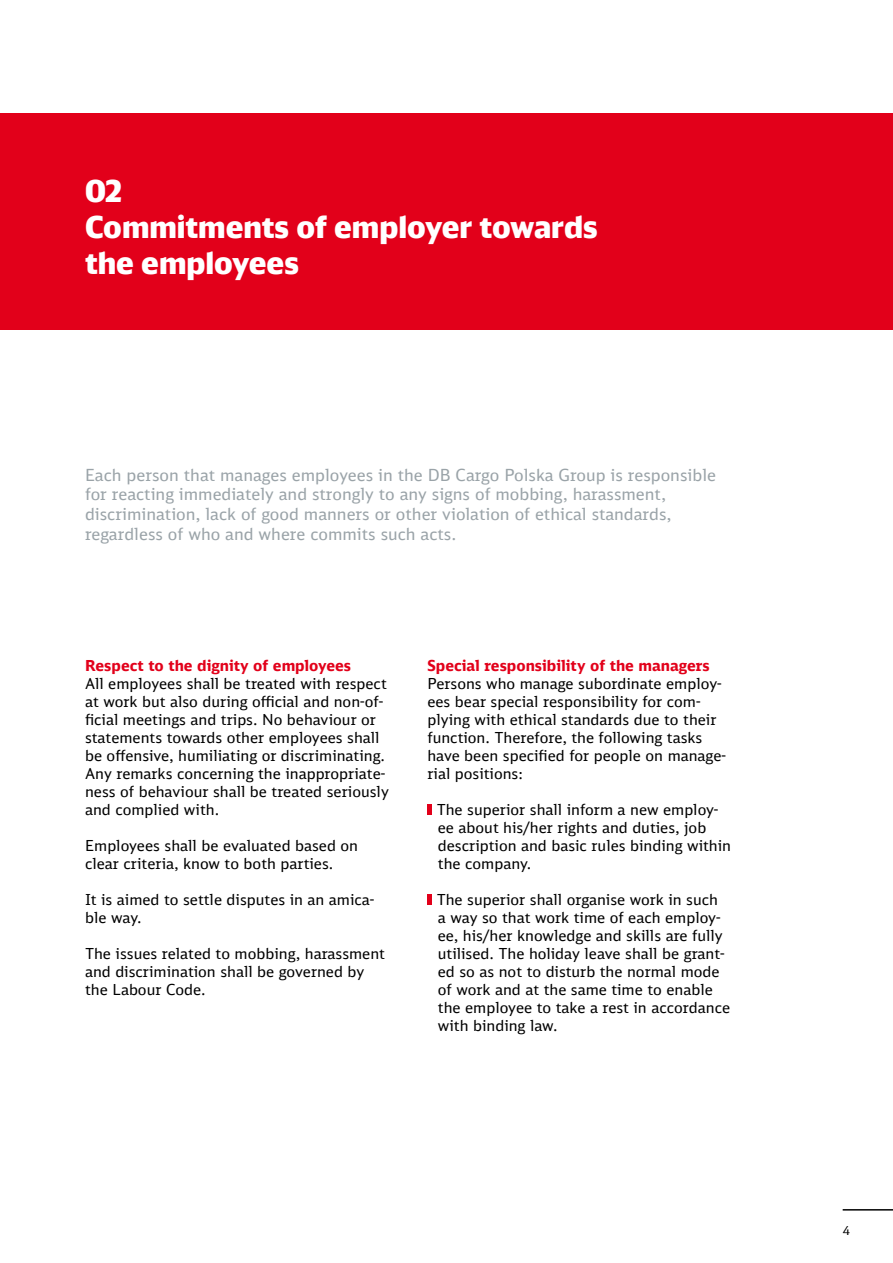
<style>
.page{position:relative;width:893px;height:1263px;background:#fff}
.page>*{position:absolute;margin:0;border:0;box-sizing:border-box;transform-origin:0 0}
.t1{font:900 30px/36px "DB Head";color:#fff}
.t2{font:16.5px/19.8px "DB Sans";color:#9aa3a8}
.t3{font:15px/18px "DB Sans";color:#000}
.t4{font:700 15px "DB Sans";color:#e2001a}
.t5{font:12px "DB Sans";color:#000}
</style>
<div class="page">
<hr style="left:843px;top:1209px;width:50px;height:1px;background:#000">
<div style="left:427px;top:805px;width:5px;height:10px;background:#e2001a"></div>
<div style="left:427px;top:895px;width:5px;height:10px;background:#e2001a"></div>
<div style="left:0;top:113px;width:893px;height:217px;background:#e2001a"></div>
<h1 class="t1" style="left:85px;top:172px;width:514px">02<br>Commitments of employer towards the employees</h1>
<p class="t2" style="left:85px;top:464px;width:632px">Each person that manages employees in the DB Cargo Polska Group is responsible for reacting immediately and strongly to any signs of mobbing, harassment, discrimination, lack of good manners or other violation of ethical standards, regardless of who and where commits such acts.</p>
<p class="t4" style="left:85px;top:656px;width:268px">Respect to the dignity of employees</p>
<p class="t3" style="left:85px;top:674px;width:305px">All employees shall be treated with respect at work but also during official and non-of&shy;ficial meetings and trips. No behaviour or statements towards other employees shall be offensive, humiliating or discriminating.<br>Any remarks concerning the inappropriate&shy;ness of behaviour shall be treated seriously and complied with.</p>
<p class="t3" style="left:85px;top:836px;width:275px">Employees shall be evaluated based on clear criteria, know to both parties.</p>
<p class="t3" style="left:85px;top:890px;width:291px">It is aimed to settle disputes in an amica&shy;ble way.</p>
<p class="t3" style="left:85px;top:944px;width:302px">The issues related to mobbing, harassment and discrimination shall be governed by the Labour Code.</p>
<p class="t4" style="left:427px;top:656px;width:284px">Special responsibility of the managers</p>
<p class="t3" style="left:427px;top:674px;width:300px">Persons who manage subordinate employ&shy;ees bear special responsibility for com&shy;plying with ethical standards due to their function. Therefore, the following tasks have been specified for people on manage&shy;rial positions:</p>
<p class="t3" style="left:437px;top:800px;width:296px">The superior shall inform a new employ&shy;ee about his/her rights and duties, job description and basic rules binding within the company.</p>
<p class="t3" style="left:437px;top:890px;width:295px">The superior shall organise work in such<br>a way so that work time of each employ&shy;ee, his/her knowledge and skills are fully utilised. The holiday leave shall be grant&shy;ed so as not to disturb the normal mode of work and at the same time to enable the employee to take a rest in accordance with binding law.</p>
<p class="t5" style="left:843px;top:1223px;width:9px">4</p>
</div>
